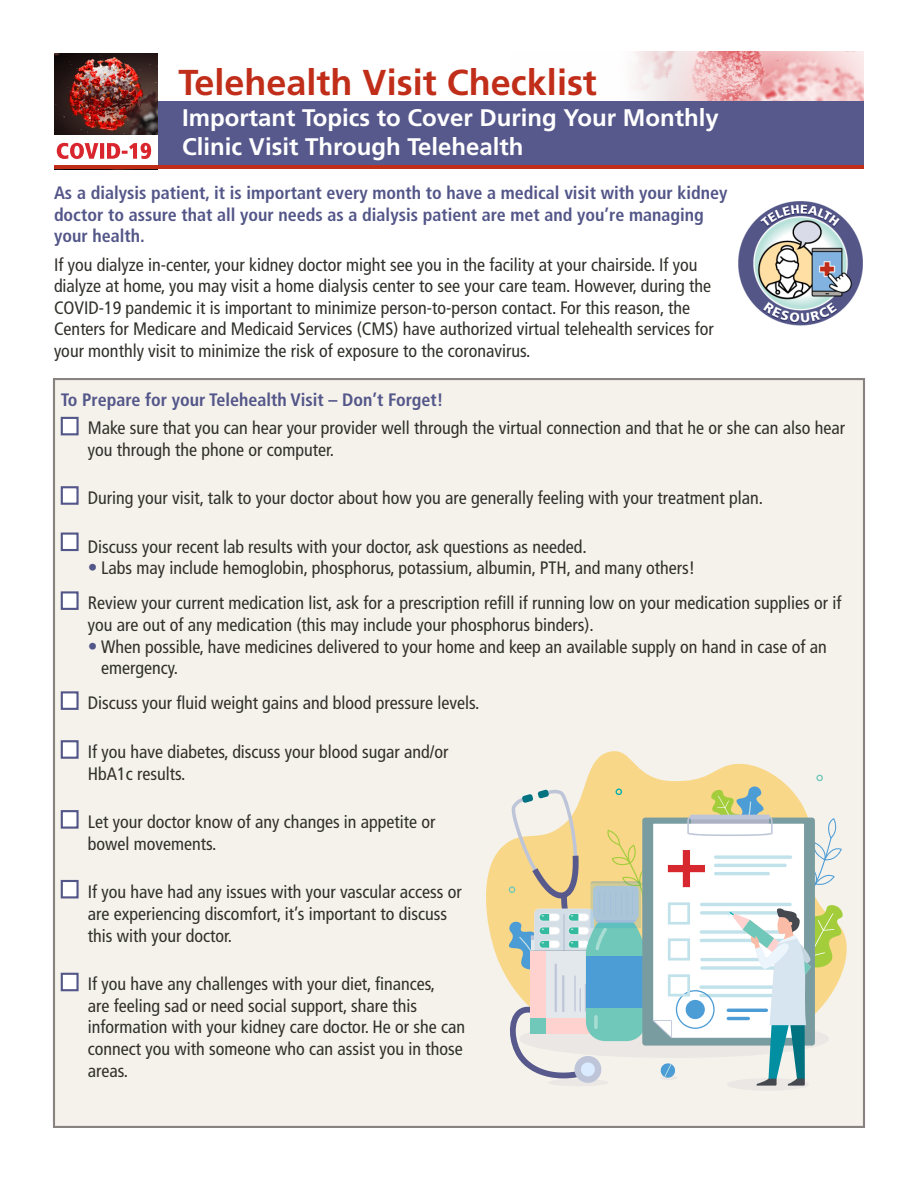
<style>
.page{position:relative;width:918px;height:1188px;background:#fff}
.page>*{position:absolute;margin:0;border:0;box-sizing:border-box;transform-origin:0 0}
.t1{font:700 36px "Frutiger LT Std";color:#c02d19}
.Sub_Titled{font:700 24px/28.8px "Frutiger LT Std";color:#fff}
.Check_mark__Bullet{font:condensed 18px/21.6px "Frutiger LT Std";color:#31302a}
.Body{font:condensed 18px/21.6px "Frutiger LT Std";color:#31302a}
.Chapter{font:700 condensed 18px/21.6px "Frutiger LT Std";color:#535688}
.s1{font-size:19.5px;color:#535688}
</style>
<div class="page">
<div style="left:53px;top:378px;width:812px;height:750px;background:#f5f2ec;border:2px solid #888381"></div>
<img style="left:632px;top:51px;width:232px;height:51px">
<div style="left:116px;top:102px;width:748px;height:66px;background:#57598d"></div>
<img style="left:54px;top:53px;width:104px;height:83px">
<div style="left:54px;top:136px;width:104px;height:30px;background:#fff"></div>
<svg style="left:56px;top:142px;width:96px;height:17px"></svg>
<hr style="left:54px;top:165px;width:810px;height:4px;background:#c02d19">
<div style="left:61px;top:417px;width:18px;height:18px;background:#fff;border:2px solid #535688"></div>
<div style="left:61px;top:486px;width:18px;height:19px;background:#fff;border:2px solid #535688"></div>
<div style="left:61px;top:533px;width:18px;height:18px;background:#fff;border:2px solid #535688"></div>
<div style="left:61px;top:591px;width:18px;height:19px;background:#fff;border:2px solid #535688"></div>
<div style="left:61px;top:691px;width:18px;height:19px;background:#fff;border:2px solid #535688"></div>
<div style="left:61px;top:740px;width:18px;height:19px;background:#fff;border:2px solid #535688"></div>
<div style="left:61px;top:810px;width:18px;height:19px;background:#fff;border:2px solid #535688"></div>
<div style="left:61px;top:880px;width:18px;height:18px;background:#fff;border:2px solid #535688"></div>
<div style="left:61px;top:973px;width:18px;height:18px;background:#fff;border:2px solid #535688"></div>
<svg style="left:486px;top:751px;width:361px;height:225px"></svg>
<div style="left:727px;top:1078px;width:82px;height:13px;background:#eae7e4;border-radius:50%"></div>
<svg style="left:506px;top:775px;width:337px;height:311px"></svg>
<img style="left:738px;top:201px;width:125px;height:125px">
<p class="t1" style="left:178px;top:61px;width:420px">Telehealth Visit Checklist</p>
<p class="Sub_Titled" style="left:182px;top:103px;width:538px">Important Topics to Cover During Your Monthly<br>Clinic Visit Through Telehealth</p>
<p class="Chapter" style="left:54px;top:182px;width:675px">As a dialysis patient, it is important every month to have a medical visit with your kidney doctor to assure that all your needs as a dialysis patient are met and you’re managing your health.</p>
<p class="Body" style="left:54px;top:254px;width:661px">If you dialyze in-center, your kidney doctor might see you in the facility at your chairside. If you dialyze at home, you may visit a home dialysis center to see your care team. However, during the COVID-19 pandemic it is important to minimize person-to-person contact. For this reason, the Centers for Medicare and Medicaid Services (CMS) have authorized virtual telehealth services for your monthly visit to minimize the risk of exposure to the coronavirus.</p>
<p class="Chapter" style="left:61px;top:389px;width:384px">To Prepare for your Telehealth Visit – Don’t Forget!</p>
<p class="Check_mark__Bullet" style="left:88px;top:417px;width:759px">Make sure that you can hear your provider well through the virtual connection and that he or she can also hear you through the phone or computer.</p>
<p class="Check_mark__Bullet" style="left:88px;top:487px;width:677px">During your visit, talk to your doctor about how you are generally feeling with your treatment plan.</p>
<p class="Check_mark__Bullet" style="left:88px;top:536px;width:501px">Discuss your recent lab results with your doctor, ask questions as needed.</p>
<p class="Body" style="left:88px;top:557px;width:609px"><span class="s1">•</span> Labs may include hemoglobin, phosphorus, potassium, albumin, PTH, and many others!</p>
<p class="Check_mark__Bullet" style="left:88px;top:593px;width:755px">Review your current medication list, ask for a prescription refill if running low on your medication supplies or if you are out of any medication (this may include your phosphorus binders).</p>
<p class="Body" style="left:101px;top:636px;width:727px;text-indent:-14px"><span class="s1">•</span> When possible, have medicines delivered to your home and keep an available supply on hand in case of an emergency.</p>
<p class="Check_mark__Bullet" style="left:88px;top:692px;width:393px">Discuss your fluid weight gains and blood pressure levels.</p>
<p class="Check_mark__Bullet" style="left:88px;top:741px;width:362px">If you have diabetes, discuss your blood sugar and/or<br>HbA1c results.</p>
<p class="Check_mark__Bullet" style="left:88px;top:811px;width:349px">Let your doctor know of any changes in appetite or bowel movements.</p>
<p class="Check_mark__Bullet" style="left:88px;top:881px;width:376px">If you have had any issues with your vascular access or are experiencing discomfort, it’s important to discuss this with your doctor.</p>
<p class="Check_mark__Bullet" style="left:88px;top:973px;width:379px">If you have any challenges with your diet, finances,<br>are feeling sad or need social support, share this information with your kidney care doctor. He or she can connect you with someone who can assist you in those areas.</p>
</div>
